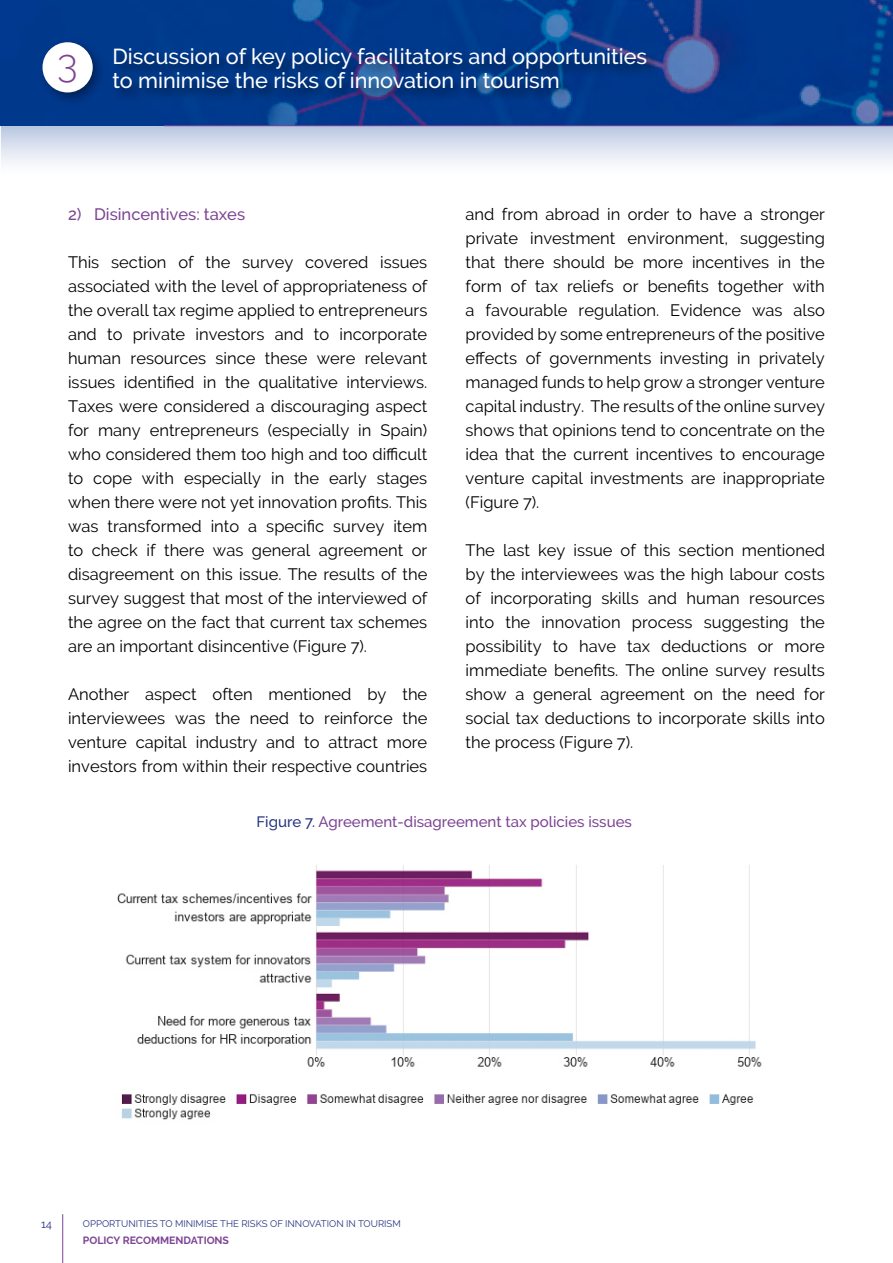
<style>
.page{position:relative;width:893px;height:1263px;background:#fff}
.page>*{position:absolute;margin:0;border:0;box-sizing:border-box;transform-origin:0 0}
.t1{font:300 38.85px "Raleway";color:#7d4494}
.t2{font:500 21.6px/24px "Raleway";color:#fff}
.t3{font:16.5px/24px "Raleway";color:#000;text-align:justify}
.t4{font:500 16.5px "Raleway";color:#7d4494}
.t5{font:500 15px "Raleway";color:#7d4494}
.t6{font:11.25px "Raleway";color:#283583}
.t7{font:700 10.5px "Raleway";color:#7d4494}
.t8{font:9.6px "Raleway";color:#283583}
.s1{color:#283583}
</style>
<div class="page">
<svg style="left:0;top:125px;width:893px;height:38px"></svg>
<img style="left:0;top:0;width:893px;height:125px">
<hr style="left:62px;top:1214px;width:1px;height:49px;background:#7d4494">
<hr style="left:164px;top:125px;width:729px;height:1px;background:#7d4494">
<div style="left:112px;top:46px;width:548px;height:57px;background:#000;opacity:.51"></div>
<div style="left:38px;top:38px;width:68px;height:68px;background:#000;opacity:.37"></div>
<div style="left:43px;top:42px;width:50px;height:50px;background:#fff;border-radius:50%"></div>
<img style="left:117px;top:865px;width:645px;height:255px">
<h1 class="t1" style="left:57px;top:41px;width:22px">3</h1>
<h2 class="t2" style="left:112px;top:45px;width:536px">Discussion of key policy facilitators and opportunities to minimise the risks of innovation in tourism</h2>
<p class="t4" style="left:68px;top:204px;width:179px">2) Disincentives: taxes</p>
<p class="t3" style="left:68px;top:250px;width:361px">This section of the survey covered issues associated with the level of appropriateness of the overall tax regime applied to entrepreneurs and to private investors and to incorporate human resources since these were relevant issues identified in the qualitative interviews.<br>Taxes were considered a discouraging aspect for many entrepreneurs (especially in Spain) who considered them too high and too difficult to cope with especially in the early stages when there were not yet innovation profits. This was transformed into a specific survey item to check if there was general agreement or disagreement on this issue. The results of the survey suggest that most of the interviewed of the agree on the fact that current tax schemes are an important disincentive (Figure 7).</p>
<p class="t3" style="left:68px;top:682px;width:361px">Another aspect often mentioned by the interviewees was the need to reinforce the venture capital industry and to attract more investors from within their respective countries</p>
<p class="t3" style="left:466px;top:202px;width:361px">and from abroad in order to have a stronger private investment environment, suggesting that there should be more incentives in the form of tax reliefs or benefits together with a favourable regulation. Evidence was also provided by some entrepreneurs of the positive effects of governments investing in privately managed funds to help grow a stronger venture capital industry. The results of the online survey shows that opinions tend to concentrate on the idea that the current incentives to encourage venture capital investments are inappropriate (Figure 7).</p>
<p class="t3" style="left:466px;top:538px;width:361px">The last key issue of this section mentioned by the interviewees was the high labour costs of incorporating skills and human resources into the innovation process suggesting the possibility to have tax deductions or more immediate benefits. The online survey results show a general agreement on the need for social tax deductions to incorporate skills into the process (Figure 7).</p>
<p class="t5" style="left:257px;top:813px;width:377px"><span class="s1">Figure 7.</span> Agreement-disagreement tax policies issues</p>
<p class="t6" style="left:41px;top:1217px;width:12px">14</p>
<p class="t8" style="left:83px;top:1218px;width:319px">OPPORTUNITIES TO MINIMISE THE RISKS OF INNOVATION IN TOURISM</p>
<p class="t7" style="left:83px;top:1234px;width:148px">POLICY RECOMMENDATIONS</p>
</div>
